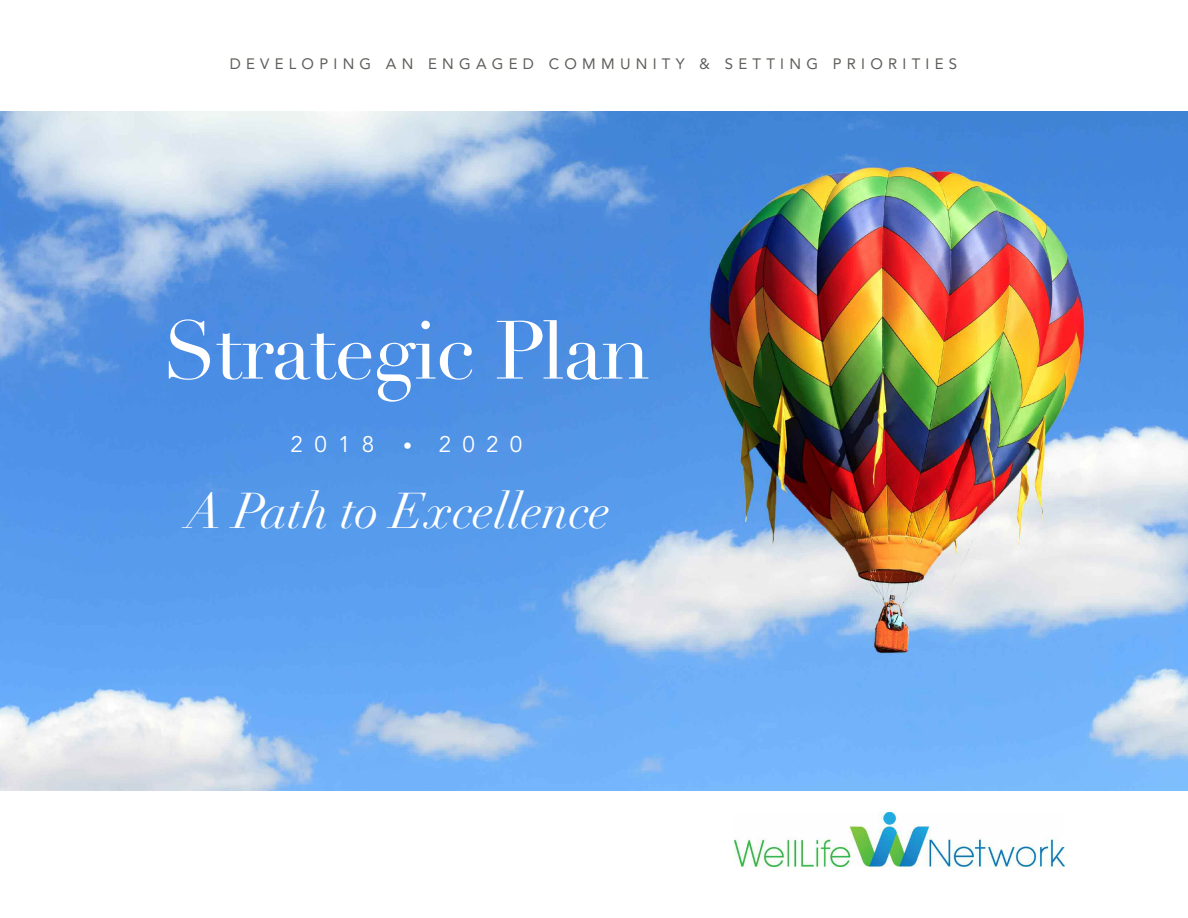
<style>
.page{position:relative;width:1188px;height:918px;background:#fff}
.page>*{position:absolute;margin:0;border:0;box-sizing:border-box;transform-origin:0 0}
.t1{font:81px "Didot";letter-spacing:-.02em;color:#fff}
.t2{font:italic 49.5px "Didot";color:#fff}
.t3{font:22.5px "Avenir";letter-spacing:.5em;color:#fff}
.t4{font:15px "Avenir";letter-spacing:.35em;color:#605e5a}
.s1{font-size:18px}
</style>
<div class="page">
<img style="left:0;top:111px;width:1188px;height:680px">
<img style="left:735px;top:813px;width:330px;height:54px">
<p class="t4" style="left:230px;top:52px;width:729px">DEVELOPING AN ENGAGED COMMUNITY &amp; SETTING PRIORITIES</p>
<h1 class="t1" style="left:163px;top:302px;width:489px">Strategic Plan</h1>
<h3 class="t3" style="left:291px;top:431px;width:85px">2018</h3>
<h3 class="t3" style="left:403px;top:431px;width:121px"><span class="s1">•</span> 2020</h3>
<h2 class="t2" style="left:186px;top:480px;width:426px">A Path to Excellence</h2>
</div>
